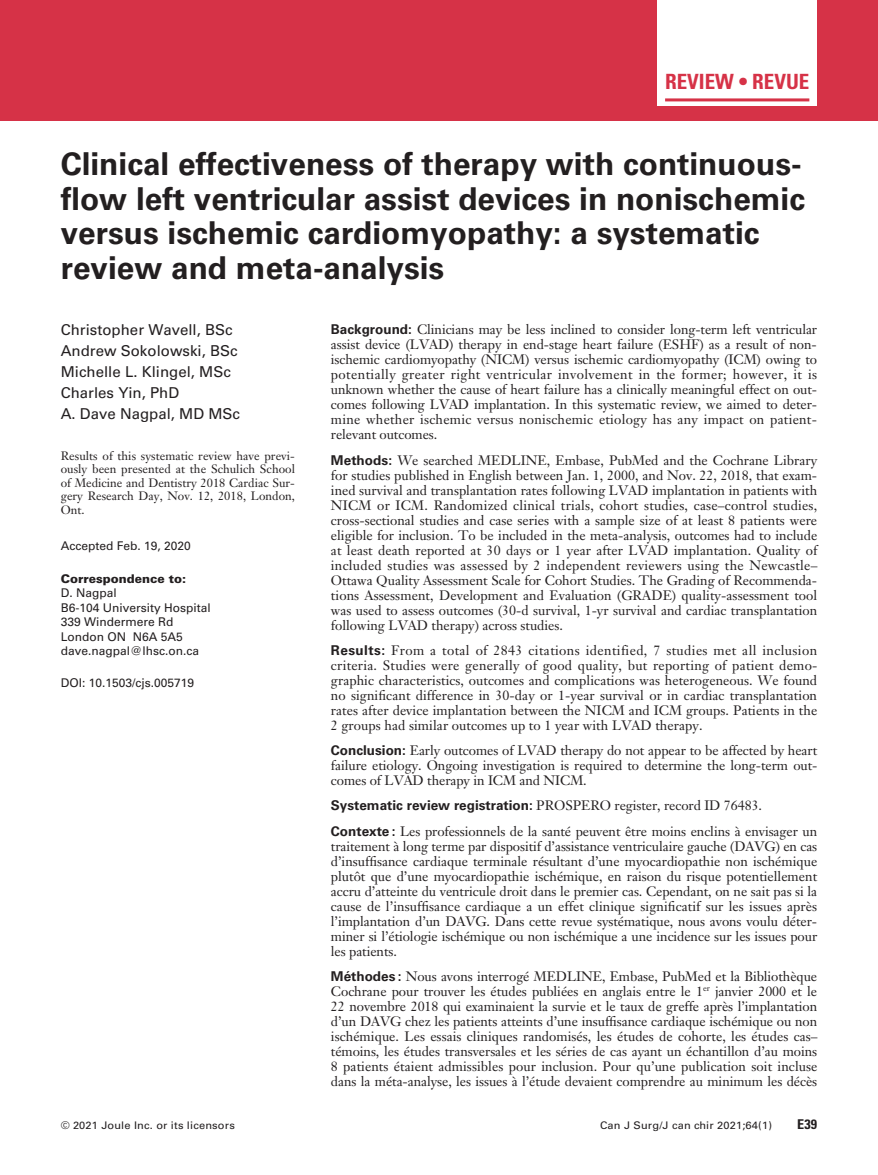
<style>
.page{position:relative;width:878px;height:1175px;background:#fff}
.page>*{position:absolute;margin:0;border:0;box-sizing:border-box;transform-origin:0 0}
.t1{font:700 31.5px/34.5px "Univers LT Std";color:#231f20}
.t2{font:700 condensed 21px "Univers LT Std";color:#d63247}
.t3{font:15px/21px "Univers LT Std";color:#231f20}
.t4{font:13.5px/15px "Janson Text LT Std";letter-spacing:-.005em;color:#231f20;text-align:justify}
.t5{font:700 condensed 13.5px "Univers LT Std";color:#231f20;scale:1.05 1}
.t6{font:12px/13.5px "Janson Text LT Std";color:#231f20;text-align:justify}
.t7{font:12px/14.4px "Univers LT Std";color:#231f20}
.t8{font:900 12px "Univers LT Std";color:#231f20}
.t9{font:10.5px "Univers LT Std";letter-spacing:.015em;color:#231f20;scale:1.05 1}
.s1{font-family:"Univers LT Std";font-weight:700}
</style>
<div class="page">
<div style="left:0;top:0;width:878px;height:120px;background:#d63247"></div>
<div style="left:657px;top:0;width:160px;height:106px;background:#fff"></div>
<hr style="left:665px;top:98px;width:144px;height:3px;background:#d63247">
<h2 class="t2" style="left:665px;top:69px;width:146px">REVIEW • REVUE</h2>
<h1 class="t1" style="left:61px;top:147px;width:745px">Clinical effectiveness of therapy with continuous&shy;flow left ventricular assist devices in nonischemic versus ischemic cardiomyopathy: a systematic review and meta-analysis</h1>
<p class="t4" style="left:331px;top:322px;width:488px;text-align:left"><span class="s1">Background:</span> Clinicians may be less inclined to consider long-term left ventricular assist device (LVAD) therapy in end-stage heart failure (ESHF) as a result of non&shy;ischemic cardiomyopathy (NICM) versus ischemic cardiomyopathy (ICM) owing to potentially greater right ventricular involvement in the former; however, it is unknown whether the cause of heart failure has a clinically meaningful effect on out&shy;comes following LVAD implantation. In this systematic review, we aimed to deter&shy;mine whether ischemic versus nonischemic etiology has any impact on patient&shy;relevant outcomes.</p>
<p class="t4" style="left:331px;top:452px;width:488px"><span class="s1">Methods:</span> We searched MEDLINE, Embase, PubMed and the Cochrane Library for studies published in English between Jan. 1, 2000, and Nov. 22, 2018, that exam&shy;ined survival and transplantation rates following LVAD implantation in patients with NICM or ICM. Randomized clinical trials, cohort studies, case–control studies, cross-sectional studies and case series with a sample size of at least 8 patients were eligible for inclusion. To be included in the meta-analysis, outcomes had to include at least death reported at 30 days or 1 year after LVAD implantation. Quality of included studies was assessed by 2 independent reviewers using the Newcastle– Ottawa Quality Assessment Scale for Cohort Studies. The Grading of Recommenda&shy;tions Assessment, Development and Evaluation (GRADE) quality-assessment tool was used to assess outcomes (30-d survival, 1-yr survival and cardiac transplantation following LVAD therapy) across studies.</p>
<p class="t4" style="left:331px;top:642px;width:488px"><span class="s1">Results:</span> From a total of 2843 citations identified, 7 studies met all inclusion criteria. Studies were generally of good quality, but reporting of patient demo&shy;graphic characteristics, outcomes and complications was heterogeneous. We found no significant difference in 30-day or 1-year survival or in cardiac transplantation rates after device implantation between the NICM and ICM groups. Patients in the 2 groups had similar outcomes up to 1 year with LVAD therapy.</p>
<p class="t4" style="left:331px;top:742px;width:488px"><span class="s1">Conclusion:</span> Early outcomes of LVAD therapy do not appear to be affected by heart failure etiology. Ongoing investigation is required to determine the long-term out&shy;comes of LVAD therapy in ICM and NICM.</p>
<p class="t4" style="left:331px;top:793px;width:487px;line-height:25.2px"><span class="s1">Systematic review registration:</span> PROSPERO register, record ID 76483.<br><span class="s1">Contexte :</span> Les professionnels de la santé peuvent être moins enclins à envisager un</p>
<p class="t4" style="left:331px;top:838px;width:488px">traitement à long terme par dispositif d’assistance ventriculaire gauche (DAVG) en cas d’insuffisance cardiaque terminale résultant d’une myocardiopathie non ischémique plutôt que d’une myocardiopathie ischémique, en raison du risque potentiellement accru d’atteinte du ventricule droit dans le premier cas. Cependant, on ne sait pas si la cause de l’insuffisance cardiaque a un effet clinique significatif sur les issues après l’implantation d’un DAVG. Dans cette revue systématique, nous avons voulu déter&shy;miner si l’étiologie ischémique ou non ischémique a une incidence sur les issues pour les patients.</p>
<p class="t4" style="left:331px;top:968px;width:488px"><span class="s1">Méthodes :</span> Nous avons interrogé MEDLINE, Embase, PubMed et la Bibliothèque Cochrane pour trouver les études publiées en anglais entre le 1<sup>er</sup> janvier 2000 et le 22 novembre 2018 qui examinaient la survie et le taux de greffe après l’implantation d’un DAVG chez les patients atteints d’une insuffisance cardiaque ischémique ou non ischémique. Les essais cliniques randomisés, les études de cohorte, les études cas– témoins, les études transversales et les séries de cas ayant un échantillon d’au moins 8 patients étaient admissibles pour inclusion. Pour qu’une publication soit incluse dans la méta-analyse, les issues à l’étude devaient comprendre au minimum les décès</p>
<p class="t3" style="left:61px;top:319px;width:181px">Christopher Wavell, BSc<br>Andrew Sokolowski, BSc<br>Michelle L. Klingel, MSc<br>Charles Yin, PhD<br>A. Dave Nagpal, MD MSc</p>
<p class="t6" style="left:61px;top:448px;width:236px">Results of this systematic review have previ&shy;ously been presented at the Schulich School of Medicine and Dentistry 2018 Cardiac Sur&shy;gery Research Day, Nov. 12, 2018, London, Ont.</p>
<p class="t7" style="left:61px;top:539px;width:132px">Accepted Feb. 19, 2020</p>
<p class="t8" style="left:61px;top:571px;width:127px">Correspondence to:</p>
<p class="t7" style="left:61px;top:586px;width:152px">D. Nagpal<br>B6-104 University Hospital<br>339 Windermere Rd<br>London ON N6A 5A5 dave.nagpal@lhsc.on.ca</p>
<p class="t7" style="left:61px;top:676px;width:135px">DOI: 10.1503/cjs.005719</p>
<p class="t9" style="left:61px;top:1119px;width:167px">© 2021 Joule Inc. or its licensors</p>
<p class="t9" style="left:600px;top:1119px;width:165px">Can J Surg/J can chir 2021;64(1)</p>
<p class="t5" style="left:797px;top:1116px;width:21px">E39</p>
</div>
